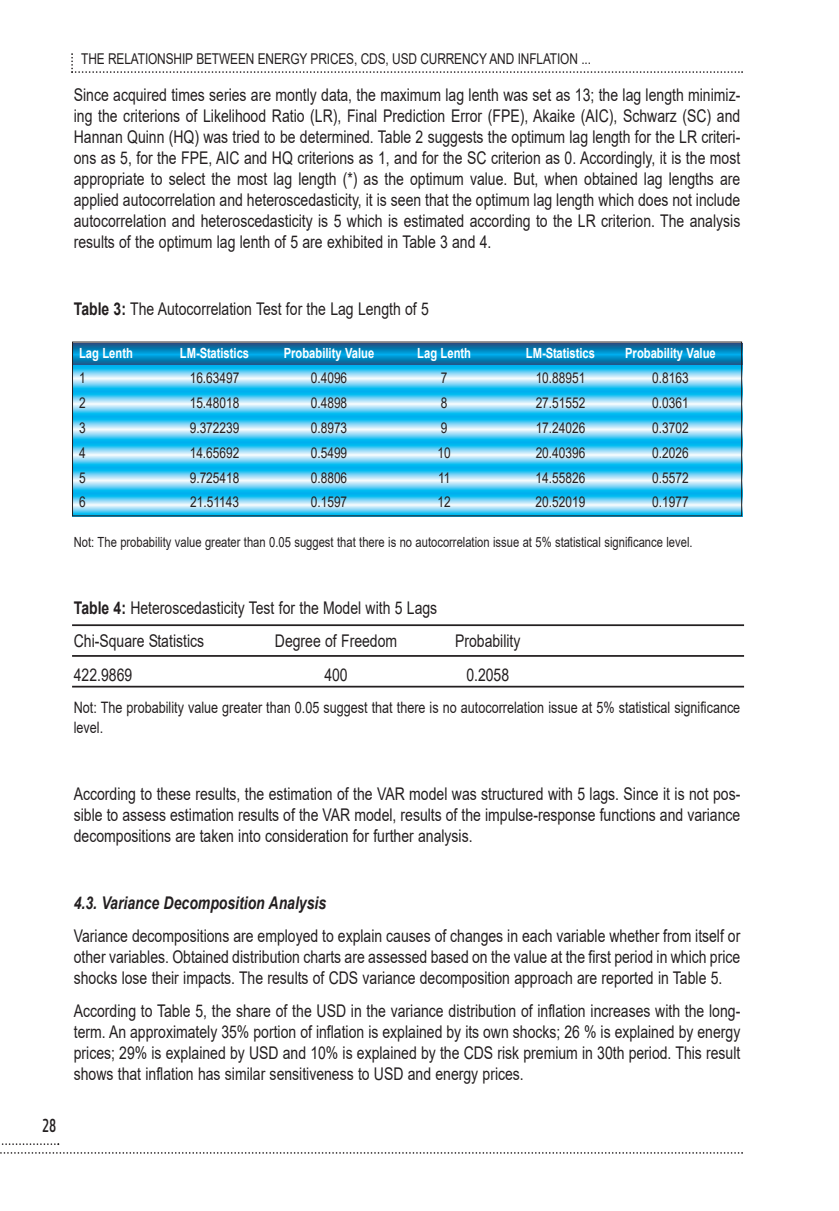
<style>
.page{position:relative;width:839px;height:1211px;background:#fff}
.page>*{position:absolute;margin:0;border:0;box-sizing:border-box;transform-origin:0 0}
.t1{font:17.5px/21px "Arial";color:#231f20;text-align:justify;scale:.8 1}
.t2{font:italic 700 17.5px "Arial";color:#231f20;scale:.8 1}
.t3{font:500 17.5px "Stobi Sans Cn";color:#231f20;scale:.8 1}
.t4{font:15.75px/20.1px "Arial";color:#231f20;scale:.8 1}
.t5{font:14.88px "Arial";color:#231f20;scale:.8 1}
.t6{font:14px "Arial";color:#231f20;scale:.8 1}
.t7{font:700 14px "Arial";color:#fff;scale:.8 1}
.s1{font-weight:700}
</style>
<div class="page">
<svg style="left:71px;top:53px;width:672px;height:20px"></svg>
<svg style="left:1px;top:1143px;width:58px;height:2px"></svg>
<svg style="left:0;top:1152px;width:743px;height:1px"></svg>
<div style="left:79px;top:51px;width:663px;height:19px;background:#fff"></div>
<img style="left:74px;top:366px;width:666px;height:148px">
<svg style="left:74px;top:344px;width:666px;height:21px;background:#087eb5"></svg>
<hr style="left:72px;top:624px;width:672px;height:2px;background:#231f20">
<hr style="left:72px;top:655px;width:672px;height:2px;background:#231f20">
<hr style="left:72px;top:686px;width:672px;height:1px;background:#231f20">
<p class="t5" style="left:81px;top:50px;width:638px">THE RELATIONSHIP BETWEEN ENERGY PRICES, CDS, USD CURRENCY AND INFLATION ...</p>
<p class="t1" style="left:74px;top:84px;width:834px">Since acquired times series are montly data, the maximum lag lenth was set as 13; the lag length minimiz&shy;ing the criterions of Likelihood Ratio (LR), Final Prediction Error (FPE), Akaike (AIC), Schwarz (SC) and Hannan Quinn (HQ) was tried to be determined. Table 2 suggests the optimum lag length for the LR criteri&shy;ons as 5, for the FPE, AIC and HQ criterions as 1, and for the SC criterion as 0. Accordingly, it is the most appropriate to select the most lag length (*) as the optimum value. But, when obtained lag lengths are applied autocorrelation and heteroscedasticity, it is seen that the optimum lag length which does not include autocorrelation and heteroscedasticity is 5 which is estimated according to the LR criterion. The analysis results of the optimum lag lenth of 5 are exhibited in Table 3 and 4.</p>
<p class="t1" style="left:74px;top:298px;width:445px"><span class="s1">Table 3:</span> The Autocorrelation Test for the Lag Length of 5</p>
<p class="t7" style="left:79px;top:345px;width:69px">Lag Lenth</p>
<p class="t7" style="left:180px;top:345px;width:88px">LM-Statistics</p>
<p class="t7" style="left:284px;top:345px;width:115px">Probability Value</p>
<p class="t7" style="left:417px;top:345px;width:69px">Lag Lenth</p>
<p class="t7" style="left:526px;top:345px;width:88px">LM-Statistics</p>
<p class="t7" style="left:625px;top:345px;width:115px">Probability Value</p>
<p class="t5" style="left:79px;top:369px;width:10px">1</p>
<p class="t5" style="left:190px;top:369px;width:64px">16.63497</p>
<p class="t5" style="left:311px;top:369px;width:47px">0.4096</p>
<p class="t5" style="left:441px;top:369px;width:10px">7</p>
<p class="t5" style="left:535px;top:369px;width:64px">10.88951</p>
<p class="t5" style="left:652px;top:369px;width:47px">0.8163</p>
<p class="t5" style="left:79px;top:394px;width:10px">2</p>
<p class="t5" style="left:190px;top:394px;width:64px">15.48018</p>
<p class="t5" style="left:311px;top:394px;width:47px">0.4898</p>
<p class="t5" style="left:441px;top:394px;width:10px">8</p>
<p class="t5" style="left:535px;top:394px;width:64px">27.51552</p>
<p class="t5" style="left:652px;top:394px;width:47px">0.0361</p>
<p class="t5" style="left:79px;top:419px;width:10px">3</p>
<p class="t5" style="left:190px;top:419px;width:64px">9.372239</p>
<p class="t5" style="left:311px;top:419px;width:47px">0.8973</p>
<p class="t5" style="left:441px;top:419px;width:10px">9</p>
<p class="t5" style="left:535px;top:419px;width:64px">17.24026</p>
<p class="t5" style="left:652px;top:419px;width:47px">0.3702</p>
<p class="t5" style="left:79px;top:444px;width:10px">4</p>
<p class="t5" style="left:190px;top:444px;width:64px">14.65692</p>
<p class="t5" style="left:311px;top:444px;width:47px">0.5499</p>
<p class="t5" style="left:437px;top:444px;width:18px">10</p>
<p class="t5" style="left:535px;top:444px;width:64px">20.40396</p>
<p class="t5" style="left:652px;top:444px;width:47px">0.2026</p>
<p class="t5" style="left:79px;top:469px;width:10px">5</p>
<p class="t5" style="left:190px;top:469px;width:64px">9.725418</p>
<p class="t5" style="left:311px;top:469px;width:47px">0.8806</p>
<p class="t5" style="left:438px;top:469px;width:17px">11</p>
<p class="t5" style="left:535px;top:469px;width:64px">14.55826</p>
<p class="t5" style="left:652px;top:469px;width:47px">0.5572</p>
<p class="t5" style="left:79px;top:494px;width:10px">6</p>
<p class="t5" style="left:190px;top:494px;width:62px">21.51143</p>
<p class="t5" style="left:311px;top:494px;width:47px">0.1597</p>
<p class="t5" style="left:437px;top:494px;width:18px">12</p>
<p class="t5" style="left:535px;top:494px;width:64px">20.52019</p>
<p class="t5" style="left:652px;top:494px;width:47px">0.1977</p>
<p class="t6" style="left:74px;top:534px;width:775px">Not: The probability value greater than 0.05 suggest that there is no autocorrelation issue at 5% statistical significance level.</p>
<p class="t1" style="left:74px;top:591px;width:456px;line-height:33.4px"><span class="s1">Table 4:</span> Heteroscedasticity Test for the Model with 5 Lags<br>Chi-Square Statistics</p>
<p class="t1" style="left:275px;top:630px;width:154px">Degree of Freedom</p>
<p class="t1" style="left:455px;top:630px;width:83px">Probability</p>
<p class="t1" style="left:74px;top:664px;width:74px">422.9869</p>
<p class="t1" style="left:324px;top:664px;width:31px">400</p>
<p class="t1" style="left:466px;top:664px;width:55px">0.2058</p>
<p class="t4" style="left:74px;top:697px;width:834px">Not: The probability value greater than 0.05 suggest that there is no autocorrelation issue at 5% statistical significance level.</p>
<p class="t1" style="left:74px;top:783px;width:834px">According to these results, the estimation of the VAR model was structured with 5 lags. Since it is not pos&shy;sible to assess estimation results of the VAR model, results of the impulse-response functions and variance decompositions are taken into consideration for further analysis.</p>
<p class="t3" style="left:43px;top:1118px;width:19px">28</p>
<p class="t2" style="left:74px;top:892px;width:317px">4.3. Variance Decomposition Analysis</p>
<p class="t1" style="left:74px;top:925px;width:834px">Variance decompositions are employed to explain causes of changes in each variable whether from itself or other variables. Obtained distribution charts are assessed based on the value at the first period in which price shocks lose their impacts. The results of CDS variance decomposition approach are reported in Table 5.</p>
<p class="t1" style="left:74px;top:1001px;width:834px">According to Table 5, the share of the USD in the variance distribution of inflation increases with the long&shy;term. An approximately 35% portion of inflation is explained by its own shocks; 26 % is explained by energy prices; 29% is explained by USD and 10% is explained by the CDS risk premium in 30th period. This result shows that inflation has similar sensitiveness to USD and energy prices.</p>
</div>
